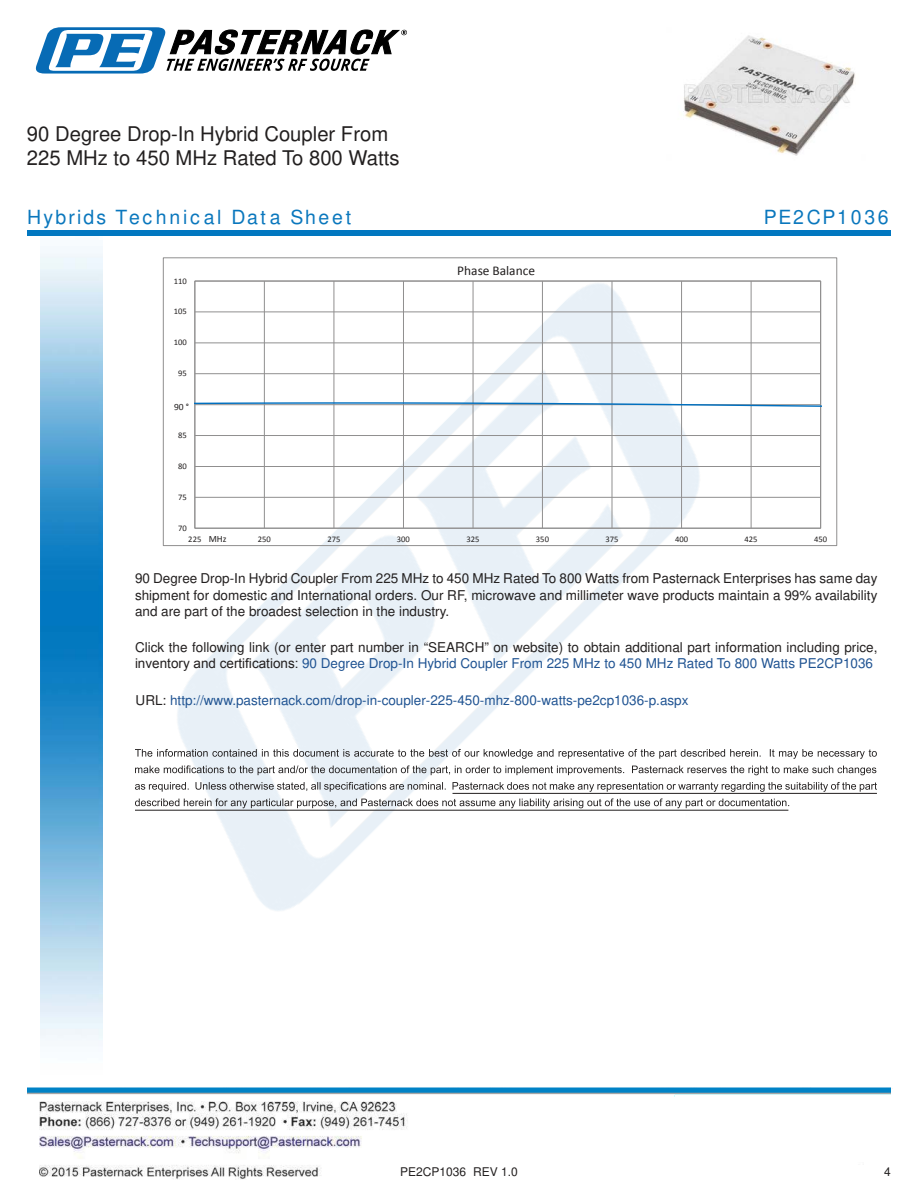
<style>
.page{position:relative;width:918px;height:1188px;background:#fff}
.page>*{position:absolute;margin:0;border:0;box-sizing:border-box;transform-origin:0 0}
.t1{font:20.25px/24.3px "Arial";color:#221f1f}
.t2{font:900 19.5px "Arial";letter-spacing:.14em;color:#0a77bd}
.t3{font:900 19.5px "Arial";letter-spacing:.115em;color:#0a77bd}
.t4{font:13.5px/16.2px "Arial";color:#221f1f;text-align:justify}
.t5{font:13.5px "Arial";color:#1f5392}
.t6{font:13.35px "Calibri";color:#221f1f}
.t7{font:12px "Arial";color:#221f1f}
.t8{font:9.45px "Calibri";color:#221f1f}
.t9{font:8.55px "Calibri";color:#221f1f}
.s1{color:#1f5392}
.s2{color:#221f1f}
</style>
<div class="page">
<img style="left:39px;top:1101px;width:369px;height:79px">
<img style="left:102px;top:246px;width:719px;height:724px">
<img style="left:27px;top:1088px;width:864px;height:9px">
<img style="left:40px;top:246px;width:62px;height:795px">
<svg style="left:35px;top:27px;width:372px;height:47px"></svg>
<div style="left:27px;top:230px;width:864px;height:6px;background:#0177c0"></div>
<img style="left:683px;top:35px;width:172px;height:121px">
<hr style="left:195px;top:497px;width:626px;height:1px;background:#908f8f">
<hr style="left:195px;top:466px;width:626px;height:1px;background:#908f8f">
<hr style="left:195px;top:435px;width:626px;height:1px;background:#908f8f">
<hr style="left:264px;top:281px;width:1px;height:247px;background:#908f8f">
<hr style="left:334px;top:281px;width:1px;height:247px;background:#908f8f">
<hr style="left:403px;top:281px;width:1px;height:247px;background:#908f8f">
<hr style="left:473px;top:281px;width:1px;height:247px;background:#908f8f">
<hr style="left:542px;top:281px;width:1px;height:247px;background:#908f8f">
<hr style="left:612px;top:281px;width:1px;height:247px;background:#908f8f">
<hr style="left:681px;top:281px;width:1px;height:247px;background:#908f8f">
<hr style="left:751px;top:281px;width:1px;height:247px;background:#908f8f">
<hr style="left:194px;top:281px;width:1px;height:247px;background:#908f8f">
<hr style="left:195px;top:528px;width:626px;height:1px;background:#908f8f">
<svg style="left:195px;top:281px;width:626px;height:134px"></svg>
<div style="left:171px;top:400px;width:21px;height:14px;background:#fff"></div>
<svg style="left:135px;top:749px;width:742px;height:10px"></svg>
<svg style="left:135px;top:765px;width:741px;height:10px"></svg>
<svg style="left:135px;top:782px;width:742px;height:10px"></svg>
<svg style="left:135px;top:798px;width:654px;height:10px"></svg>
<hr style="left:453px;top:793px;width:424px;height:1px;background:#221f1f">
<hr style="left:135px;top:810px;width:653px;height:1px;background:#221f1f">
<h1 class="t1" style="left:27px;top:123px;width:374px">90 Degree Drop-In Hybrid Coupler From<br>225 MHz to 450 MHz Rated To 800 Watts</h1>
<h2 class="t2" style="left:27px;top:209px;width:326px">Hybrids Technical Data Sheet</h2>
<p class="t9" style="left:174px;top:276px;width:15px">110</p>
<p class="t9" style="left:174px;top:307px;width:15px">105</p>
<p class="t9" style="left:174px;top:337px;width:15px">100</p>
<p class="t9" style="left:178px;top:368px;width:10px">95</p>
<p class="t9" style="left:178px;top:399px;width:10px">90</p>
<p class="t8" style="left:174px;top:402px;width:17px">90 °</p>
<p class="t9" style="left:178px;top:430px;width:10px">85</p>
<p class="t9" style="left:178px;top:461px;width:10px">80</p>
<p class="t9" style="left:178px;top:492px;width:10px">75</p>
<p class="t9" style="left:178px;top:523px;width:10px">70</p>
<p class="t6" style="left:457px;top:262px;width:79px">Phase Balance</p>
<h2 class="t3" style="left:764px;top:209px;width:126px">PE2CP1036</h2>
<p class="t8" style="left:209px;top:533px;width:19px">MHz</p>
<p class="t9" style="left:188px;top:534px;width:15px">225</p>
<p class="t9" style="left:258px;top:534px;width:15px">250</p>
<p class="t9" style="left:327px;top:534px;width:15px">275</p>
<p class="t9" style="left:397px;top:534px;width:15px">300</p>
<p class="t9" style="left:466px;top:534px;width:15px">325</p>
<p class="t9" style="left:536px;top:534px;width:15px">350</p>
<p class="t9" style="left:605px;top:534px;width:15px">375</p>
<p class="t9" style="left:675px;top:534px;width:15px">400</p>
<p class="t9" style="left:745px;top:534px;width:15px">425</p>
<p class="t9" style="left:814px;top:534px;width:15px">450</p>
<p class="t4" style="left:135px;top:572px;width:744px">90 Degree Drop-In Hybrid Coupler From 225 MHz to 450 MHz Rated To 800 Watts from Pasternack Enterprises has same day shipment for domestic and International orders. Our RF, microwave and millimeter wave products maintain a 99% availability and are part of the broadest selection in the industry.</p>
<p class="t4" style="left:135px;top:641px;width:744px">Click the following link (or enter part number in “SEARCH” on website) to obtain additional part information including price, inventory and certi昀椀cations: <span class="s1">90 Degree Drop-In Hybrid Coupler From 225 MHz to 450 MHz Rated To 800 Watts PE2CP1036</span></p>
<p class="t5" style="left:136px;top:695px;width:554px"><span class="s2">URL:</span> http://www.pasternack.com/drop-in-coupler-225-450-mhz-800-watts-pe2cp1036-p.aspx</p>
<p class="t7" style="left:400px;top:1167px;width:119px">PE2CP1036 REV 1.0</p>
<p class="t7" style="left:884px;top:1167px;width:8px">4</p>
</div>
